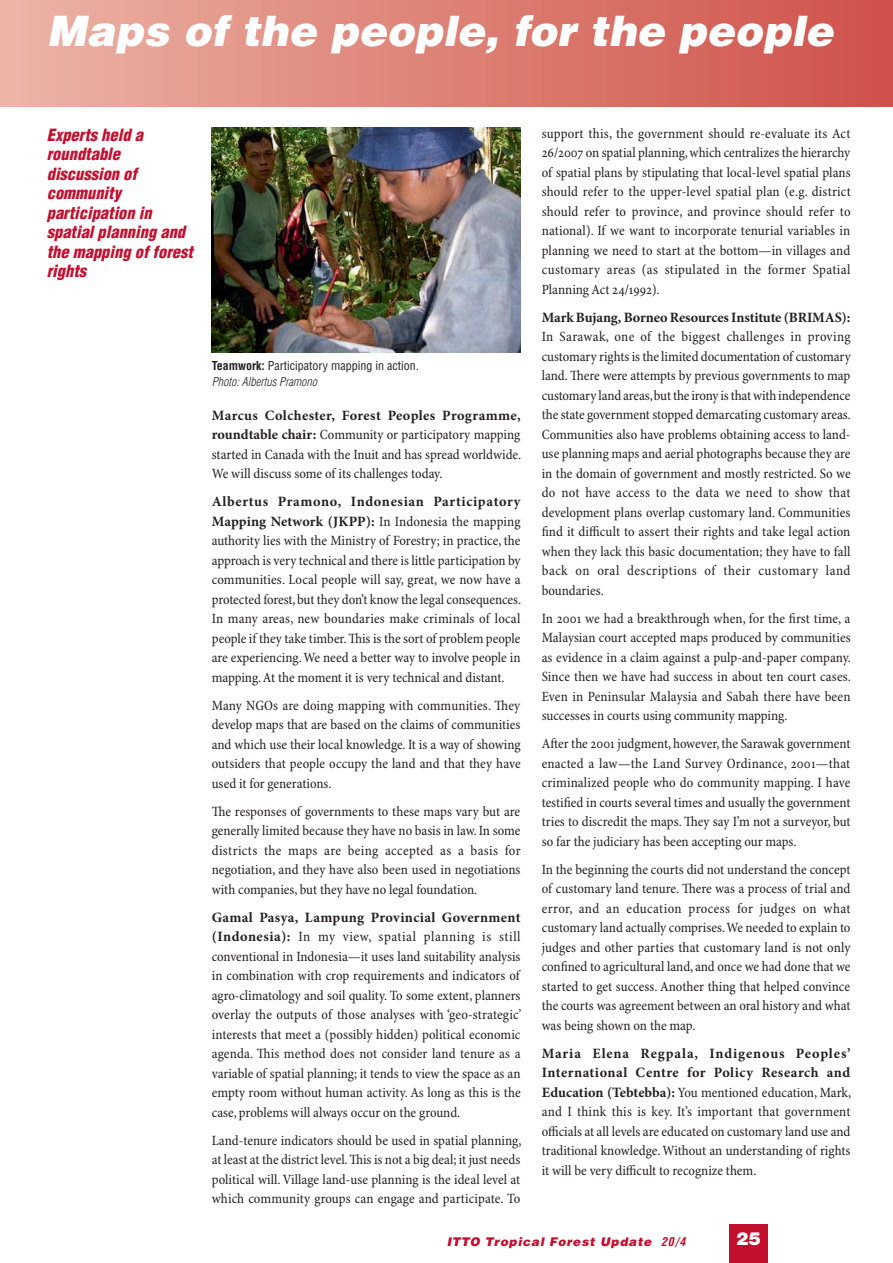
<style>
.page{position:relative;width:893px;height:1263px;background:#fff}
.page>*{position:absolute;margin:0;border:0;box-sizing:border-box;transform-origin:0 0}
.HEAD{font:italic 900 42px "Helvetica";color:#fff}
.t1{font:900 18px "Helvetica Neue";color:#fff}
.ARTICLE_Introduction{font:italic 900 condensed 16.5px/19.5px "Helvetica";color:#c3102f}
.BODY_Text{font:condensed 14.25px/19.5px "Minion Pro";color:#231f20;text-align:justify}
.t2{font:condensed 12px/16.5px "Helvetica";color:#231f20}
.t3{font:italic 900 12px "Helvetica";letter-spacing:.065em;color:#c3102f}
.s1{font-weight:700}
.s2{font-weight:300;font-style:italic}
.s3{font-weight:700;font-stretch:normal}
.s4{font-weight:700;font-stretch:condensed}
</style>
<div class="page">
<div style="left:0;top:0;width:893px;height:106px;background:linear-gradient(to right,#ecb4a5,#cf5148)"></div>
<div style="left:729px;top:1225px;width:39px;height:38px;background:#c3102f"></div>
<img style="left:212px;top:128px;width:308px;height:224px">
<p class="HEAD" style="left:47px;top:4px;width:788px">Maps of the people, for the people</p>
<p class="ARTICLE_Introduction" style="left:47px;top:125px;width:148px">Experts held a roundtable discussion of community participation in spatial planning and the mapping of forest rights</p>
<p class="t2" style="left:212px;top:357px;width:208px"><span class="s1">Teamwork:</span> Participatory mapping in action.<br><span class="s2">Photo: Albertus Pramono</span></p>
<p class="BODY_Text" style="left:212px;top:406px;width:311px"><span class="s3">Marcus Colchester, Forest Peoples Programme, roundtable chair:</span> Community or participatory mapping started in Canada with the Inuit and has spread worldwide.<br>We will discuss some of its challenges today.</p>
<p class="BODY_Text" style="left:212px;top:493px;width:311px"><span class="s3">Albertus Pramono, Indonesian Participatory Mapping Network (JKPP):</span> In Indonesia the mapping authority lies with the Ministry of Forestry; in practice, the approach is very technical and there is little participation by communities. Local people will say, great, we now have a protected forest, but they don’t know the legal consequences.<br>In many areas, new boundaries make criminals of local people if they take timber. This is the sort of problem people are experiencing. We need a better way to involve people in mapping. At the moment it is very technical and distant.</p>
<p class="BODY_Text" style="left:212px;top:696px;width:310px">Many NGOs are doing mapping with communities. They develop maps that are based on the claims of communities and which use their local knowledge. It is a way of showing outsiders that people occupy the land and that they have used it for generations.</p>
<p class="BODY_Text" style="left:212px;top:802px;width:310px">The responses of governments to these maps vary but are generally limited because they have no basis in law. In some districts the maps are being accepted as a basis for negotiation, and they have also been used in negotiations with companies, but they have no legal foundation.</p>
<p class="BODY_Text" style="left:212px;top:908px;width:311px"><span class="s3">Gamal Pasya, Lampung Provincial Government (Indonesia):</span> In my view, spatial planning is still conventional in Indonesia—it uses land suitability analysis in combination with crop requirements and indicators of agro-climatology and soil quality. To some extent, planners overlay the outputs of those analyses with ‘geo-strategic’ interests that meet a (possibly hidden) political economic agenda. This method does not consider land tenure as a variable of spatial planning; it tends to view the space as an empty room without human activity. As long as this is the case, problems will always occur on the ground.</p>
<p class="BODY_Text" style="left:212px;top:1131px;width:311px">Land-tenure indicators should be used in spatial planning, at least at the district level. This is not a big deal; it just needs political will. Village land-use planning is the ideal level at which community groups can engage and participate. To</p>
<p class="BODY_Text" style="left:542px;top:124px;width:310px">support this, the government should re-evaluate its Act 26/2007 on spatial planning, which centralizes the hierarchy of spatial plans by stipulating that local-level spatial plans should refer to the upper-level spatial plan (e.g. district should refer to province, and province should refer to national). If we want to incorporate tenurial variables in planning we need to start at the bottom—in villages and customary areas (as stipulated in the former Spatial Planning Act 24/1992).</p>
<p class="BODY_Text" style="left:542px;top:308px;width:311px"><span class="s3">Mark Bujang, Borneo Resources Institute (BRIMAS):<br></span>In Sarawak, one of the biggest challenges in proving customary rights is the limited documentation of customary land. There were attempts by previous governments to map customary land areas, but the irony is that with independence the state government stopped demarcating customary areas.<br>Communities also have problems obtaining access to land&shy;use planning maps and aerial photographs because they are in the domain of government and mostly restricted. So we do not have access to the data we need to show that development plans overlap customary land. Communities find it difficult to assert their rights and take legal action when they lack this basic documentation; they have to fall back on oral descriptions of their customary land boundaries.</p>
<p class="BODY_Text" style="left:542px;top:609px;width:311px">In 2001 we had a breakthrough when, for the first time, a Malaysian court accepted maps produced by communities as evidence in a claim against a pulp-and-paper company.<br>Since then we have had success in about ten court cases.<br>Even in Peninsular Malaysia and Sabah there have been successes in courts using community mapping.</p>
<p class="BODY_Text" style="left:542px;top:734px;width:310px">After the 2001 judgment, however, the Sarawak government enacted a law—the Land Survey Ordinance, 2001—that criminalized people who do community mapping. I have testified in courts several times and usually the government tries to discredit the maps. They say I’m not a surveyor, but so far the judiciary has been accepting our maps.</p>
<p class="BODY_Text" style="left:542px;top:860px;width:310px">In the beginning the courts did not understand the concept of customary land tenure. There was a process of trial and error, and an education process for judges on what customary land actually comprises. We needed to explain to judges and other parties that customary land is not only confined to agricultural land, and once we had done that we started to get success. Another thing that helped convince the courts was agreement between an oral history and what was being shown on the map.</p>
<p class="BODY_Text" style="left:542px;top:1044px;width:311px"><span class="s3">Maria Elena Regpala, Indigenous Peoples’ International Centre for Policy Research and Education (Tebtebba):</span> You mentioned education, Mark, and I think this is key. It’s important that government officials at all levels are educated on customary land use and traditional knowledge. Without an understanding of rights it will be very difficult to recognize them.</p>
<p class="t3" style="left:447px;top:1233px;width:240px">ITTO Tropical Forest Update <span class="s4">20/4</span></p>
<p class="t1" style="left:736px;top:1228px;width:26px">25</p>
</div>
